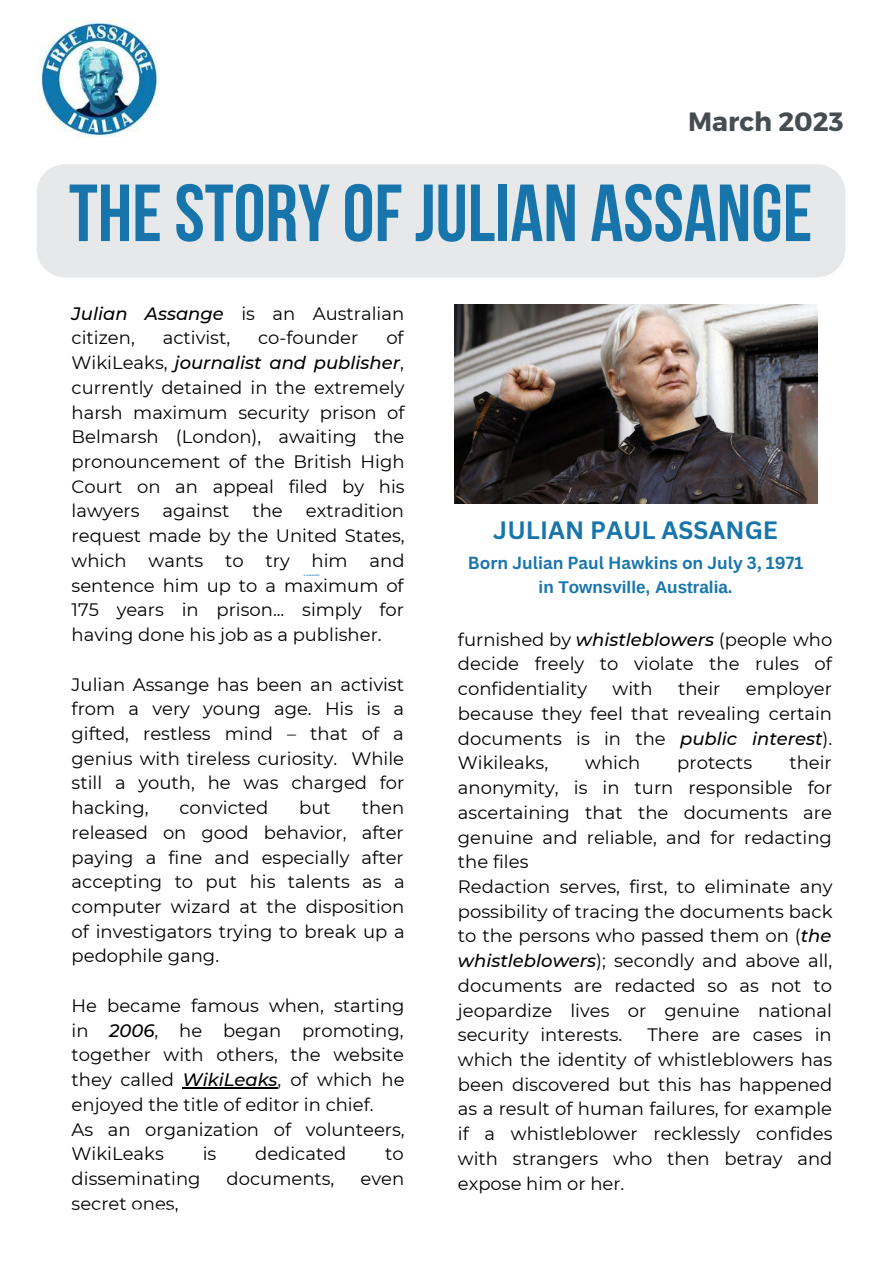
<style>
.page{position:relative;width:893px;height:1263px;background:#fff}
.page>*{position:absolute;margin:0;border:0;box-sizing:border-box;transform-origin:0 0}
.t1{font:700 80.7px "Bebas Neue";color:#1875ac}
.t2{font:700 26.4px "Montserrat";color:#464d50}
.t3{font:700 24.45px "Canva Sans";color:#1875ac}
.t4{font:18px/24.8px "Montserrat";color:#000;text-align:justify}
.t5{font:700 16.95px "Canva Sans";color:#1875ac}
.t6{font:700 16.95px "Arimo";color:#1875ac}
.t7{font:700 1.95px "Montserrat";color:#1875ac}
.s1{font-weight:500;font-style:italic}
</style>
<div class="page">
<hr style="left:182px;top:1087px;width:95px;height:1px;background:#000">
<img style="left:39px;top:20px;width:121px;height:117px">
<img style="left:454px;top:305px;width:363px;height:199px">
<div style="left:37px;top:164px;width:808px;height:113px;background:#e6e8e9;border-radius:28px"></div>
<h2 class="t2" style="left:688px;top:105px;width:157px">March 2023</h2>
<h1 class="t1" style="left:69px;top:169px;width:744px">THE STORY OF JULIAN ASSANGE</h1>
<p class="t4" style="left:72px;top:300px;width:334px"><span class="s1">Julian Assange</span> is an Australian citizen,</p>
<p class="t4" style="left:72px;top:325px;width:334px;text-indent:314px">of WikiLeaks, <span class="s1">journalist and publisher</span>, currently detained in the extremely harsh maximum security prison of Belmarsh (London), awaiting the pronouncement of the British High Court on an appeal filed by his lawyers</p>
<p class="t4" style="left:163px;top:325px;width:69px">activist,</p>
<p class="t4" style="left:258px;top:325px;width:102px">co-founder</p>
<p class="t4" style="left:72px;top:498px;width:334px;text-indent:234px">extradition request made by the United States, which wants to try him and sentence him up to a maximum of 175 years in prison... simply for having done his job as a publisher.</p>
<p class="t4" style="left:72px;top:671px;width:334px">Julian Assange has been an activist from a very young age. His is a gifted, restless mind – that of a genius with tireless curiosity. While still a youth, he was charged for hacking,</p>
<p class="t4" style="left:162px;top:498px;width:68px">against</p>
<p class="t4" style="left:252px;top:498px;width:32px">the</p>
<p class="t7" style="left:304px;top:574px;width:17px">IL 3 LUGLIO 1971</p>
<p class="t4" style="left:72px;top:795px;width:334px;text-indent:290px">then released on good behavior, after paying a fine and especially after accepting to put his talents as a computer wizard at the disposition of investigators trying to break up a pedophile gang.</p>
<p class="t4" style="left:72px;top:993px;width:334px;text-align:left">He became famous when, starting in <span class="s1">2006</span>, he began promoting, together with others, the website they called <span class="s1">WikiLeaks</span>, of which he enjoyed the title of editor in chief.<br>As an organization of volunteers,<br>WikiLeaks</p>
<p class="t4" style="left:179px;top:795px;width:90px">convicted</p>
<p class="t4" style="left:299px;top:795px;width:33px">but</p>
<p class="t4" style="left:202px;top:1141px;width:15px">is</p>
<p class="t4" style="left:255px;top:1141px;width:93px">dedicated</p>
<p class="t4" style="left:385px;top:1141px;width:20px">to</p>
<p class="t4" style="left:72px;top:1166px;width:130px">disseminating</p>
<p class="t4" style="left:226px;top:1166px;width:109px">documents,</p>
<p class="t4" style="left:360px;top:1166px;width:45px">even</p>
<p class="t4" style="left:72px;top:1190px;width:108px">secret ones,</p>
<h3 class="t3" style="left:493px;top:516px;width:286px">JULIAN PAUL ASSANGE</h3>
<p class="t5" style="left:467px;top:553px;width:337px">Born Julian Paul Hawkins on July 3, 1971</p>
<p class="t6" style="left:538px;top:575px;width:195px">in Townsville, Australia.</p>
<p class="t4" style="left:458px;top:626px;width:375px">furnished by <span class="s1">whistleblowers</span> (people who decide freely to violate the rules of confidentiality</p>
<p class="t4" style="left:458px;top:676px;width:376px;text-indent:288px">employer because they feel that revealing certain documents is in the <span class="s1">public interest</span>).<br>Wikileaks,</p>
<p class="t4" style="left:612px;top:676px;width:42px">with</p>
<p class="t4" style="left:677px;top:676px;width:44px">their</p>
<p class="t4" style="left:458px;top:750px;width:376px;text-align:left;text-indent:331px">their anonymity, is in turn responsible for ascertaining that the documents are genuine and reliable, and for redacting the files<br>Redaction serves, first, to eliminate any possibility of tracing the documents back to the persons who passed them on (<span class="s1">the whistleblowers</span>); secondly and above all, documents are redacted so as not to jeopardize lives or genuine national security interests.</p>
<p class="t4" style="left:585px;top:750px;width:57px">which</p>
<p class="t4" style="left:677px;top:750px;width:77px">protects</p>
<p class="t4" style="left:458px;top:1022px;width:376px;text-indent:189px">There are cases in which the identity of whistleblowers has been discovered but this has happened as a result of human failures, for example if a whistleblower recklessly confides with strangers who then betray and expose him or her.</p>
</div>
